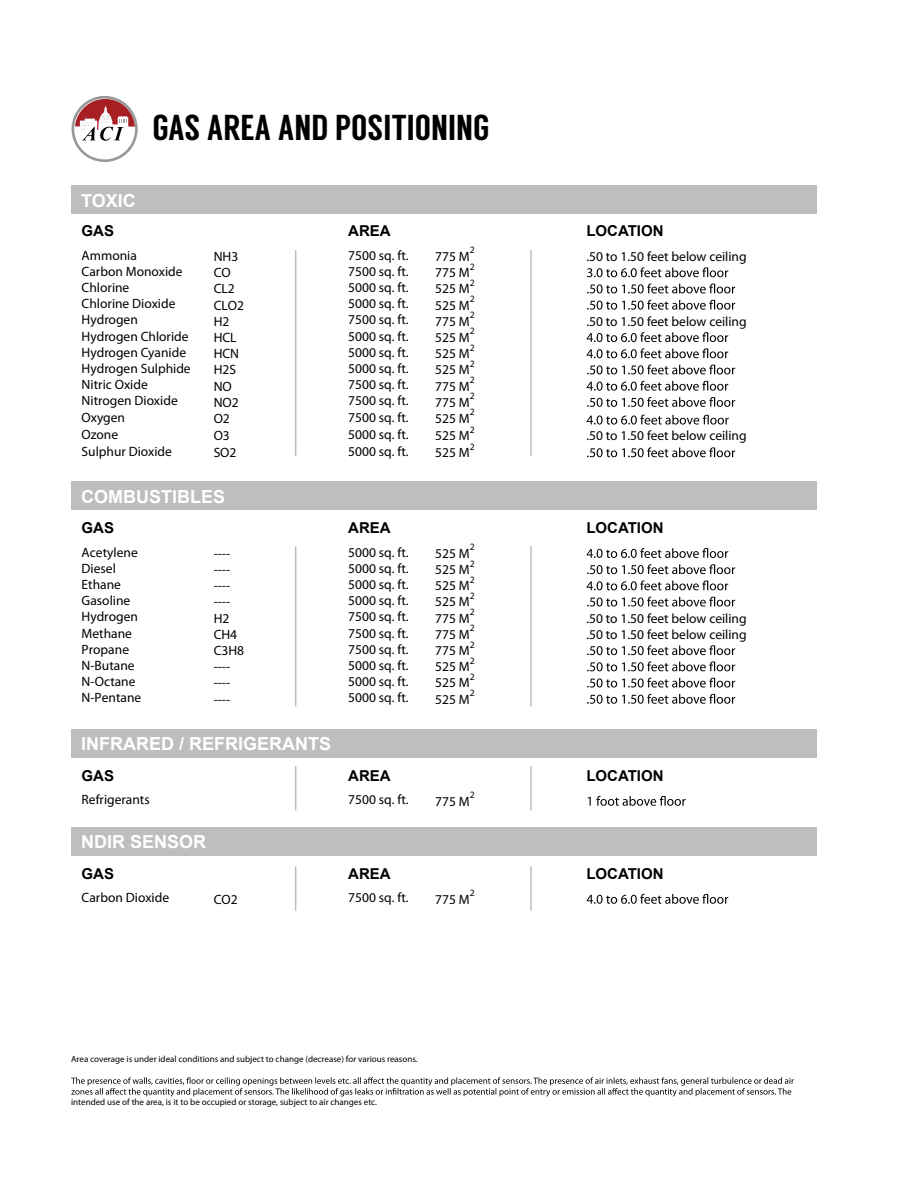
<style>
.page{position:relative;width:918px;height:1188px;background:#fff}
.page>*{position:absolute;margin:0;border:0;box-sizing:border-box;transform-origin:0 0}
.t1{font:36px "Langdon";color:#000}
.t2{font:700 18px "Arial";color:#fff}
.t3{font:700 15px "Arial";color:#000}
.t4{font:13.5px/16.2px "Myriad Pro";color:#000}
.t5{font:9.75px "Myriad Pro";color:#000}
.t6{font:9px "Myriad Pro";color:#000}
</style>
<div class="page">
<div style="left:71px;top:185px;width:745px;height:29px;background:#bcbec0"></div>
<svg style="left:587px;top:267px;width:141px;height:10px"></svg>
<svg style="left:587px;top:284px;width:148px;height:9px"></svg>
<svg style="left:587px;top:300px;width:148px;height:10px"></svg>
<svg style="left:587px;top:332px;width:141px;height:10px"></svg>
<svg style="left:587px;top:348px;width:141px;height:10px"></svg>
<svg style="left:587px;top:365px;width:148px;height:9px"></svg>
<svg style="left:587px;top:381px;width:141px;height:10px"></svg>
<svg style="left:587px;top:397px;width:148px;height:10px"></svg>
<svg style="left:587px;top:415px;width:142px;height:10px"></svg>
<svg style="left:587px;top:447px;width:148px;height:10px"></svg>
<div style="left:71px;top:481px;width:745px;height:29px;background:#bcbec0"></div>
<svg style="left:587px;top:548px;width:141px;height:10px"></svg>
<svg style="left:587px;top:564px;width:148px;height:10px"></svg>
<svg style="left:587px;top:580px;width:141px;height:10px"></svg>
<svg style="left:587px;top:597px;width:148px;height:10px"></svg>
<svg style="left:587px;top:645px;width:148px;height:10px"></svg>
<svg style="left:587px;top:661px;width:148px;height:10px"></svg>
<svg style="left:587px;top:678px;width:148px;height:10px"></svg>
<svg style="left:587px;top:694px;width:148px;height:10px"></svg>
<hr style="left:295px;top:250px;width:1px;height:206px;background:#bcbec0">
<hr style="left:530px;top:250px;width:2px;height:206px;background:#bcbec0">
<hr style="left:295px;top:546px;width:1px;height:160px;background:#bcbec0">
<hr style="left:530px;top:546px;width:2px;height:160px;background:#bcbec0">
<div style="left:71px;top:729px;width:745px;height:29px;background:#bcbec0"></div>
<svg style="left:588px;top:796px;width:98px;height:10px"></svg>
<hr style="left:295px;top:766px;width:1px;height:44px;background:#bcbec0">
<hr style="left:530px;top:766px;width:2px;height:44px;background:#bcbec0">
<hr style="left:295px;top:866px;width:1px;height:45px;background:#bcbec0">
<hr style="left:530px;top:866px;width:2px;height:45px;background:#bcbec0">
<div style="left:71px;top:827px;width:745px;height:29px;background:#bcbec0"></div>
<svg style="left:587px;top:894px;width:141px;height:10px"></svg>
<svg style="left:71px;top:1077px;width:723px;height:20px"></svg>
<svg style="left:72px;top:96px;width:66px;height:66px"></svg>
<h1 class="t1" style="left:153px;top:107px;width:338px">GAS AREA AND POSITIONING</h1>
<h2 class="t2" style="left:81px;top:188px;width:56px">TOXIC</h2>
<p class="t3" style="left:82px;top:220px;width:34px">GAS</p>
<p class="t4" style="left:82px;top:247px;width:111px">Ammonia<br>Carbon Monoxide<br>Chlorine<br>Chlorine Dioxide<br>Hydrogen<br>Hydrogen Chloride<br>Hydrogen Cyanide<br>Hydrogen Sulphide<br>Nitric Oxide<br>Nitrogen Dioxide<br>Oxygen</p>
<p class="t4" style="left:82px;top:443px;width:92px">Sulphur Dioxide</p>
<p class="t3" style="left:586px;top:220px;width:79px">LOCATION</p>
<p class="t4" style="left:586px;top:248px;width:162px">.50 to 1.50 feet below ceiling</p>
<p class="t3" style="left:348px;top:220px;width:44px">AREA</p>
<p class="t4" style="left:348px;top:247px;width:62px;text-align:justify">7500 sq. ft.<br>7500 sq. ft.<br>5000 sq. ft.<br>5000 sq. ft.<br>7500 sq. ft.<br>5000 sq. ft.<br>5000 sq. ft.<br>5000 sq. ft.<br>7500 sq. ft.<br>7500 sq. ft.<br>7500 sq. ft.</p>
<p class="t4" style="left:348px;top:443px;width:62px">5000 sq. ft.</p>
<p class="t5" style="left:470px;top:244px;width:6px">2</p>
<p class="t4" style="left:214px;top:248px;width:32px">NH3<br>CO<br>CL2<br>CLO2<br>H2<br>HCL<br>HCN<br>H2S<br>NO<br>NO2<br>O2</p>
<p class="t4" style="left:435px;top:248px;width:36px">775 M</p>
<p class="t5" style="left:470px;top:260px;width:6px">2</p>
<p class="t4" style="left:435px;top:264px;width:36px">775 M</p>
<p class="t5" style="left:470px;top:277px;width:6px">2</p>
<p class="t4" style="left:435px;top:280px;width:36px">525 M</p>
<p class="t5" style="left:470px;top:293px;width:6px">2</p>
<p class="t4" style="left:435px;top:297px;width:36px">525 M</p>
<p class="t5" style="left:470px;top:309px;width:6px">2</p>
<p class="t4" style="left:586px;top:313px;width:162px">.50 to 1.50 feet below ceiling</p>
<p class="t4" style="left:435px;top:313px;width:36px">775 M</p>
<p class="t5" style="left:470px;top:325px;width:6px">2</p>
<p class="t4" style="left:435px;top:329px;width:36px">525 M</p>
<p class="t5" style="left:470px;top:341px;width:6px">2</p>
<p class="t4" style="left:435px;top:345px;width:36px">525 M</p>
<p class="t5" style="left:470px;top:358px;width:6px">2</p>
<p class="t4" style="left:435px;top:361px;width:36px">525 M</p>
<p class="t5" style="left:470px;top:374px;width:6px">2</p>
<p class="t4" style="left:435px;top:378px;width:36px">775 M</p>
<p class="t5" style="left:470px;top:390px;width:6px">2</p>
<p class="t4" style="left:435px;top:394px;width:36px">775 M</p>
<p class="t5" style="left:470px;top:406px;width:6px">2</p>
<p class="t4" style="left:435px;top:410px;width:36px">525 M</p>
<p class="t5" style="left:470px;top:424px;width:6px">2</p>
<p class="t4" style="left:82px;top:426px;width:38px">Ozone</p>
<p class="t4" style="left:348px;top:426px;width:62px">5000 sq. ft.</p>
<p class="t4" style="left:435px;top:428px;width:36px">525 M</p>
<p class="t4" style="left:586px;top:428px;width:162px">.50 to 1.50 feet below ceiling</p>
<p class="t4" style="left:214px;top:427px;width:24px;line-height:16.6px">O3<br>SO2</p>
<p class="t5" style="left:470px;top:440px;width:6px">2</p>
<p class="t4" style="left:435px;top:444px;width:36px">525 M</p>
<h2 class="t2" style="left:81px;top:484px;width:145px">COMBUSTIBLES</h2>
<p class="t3" style="left:82px;top:517px;width:34px">GAS</p>
<p class="t4" style="left:82px;top:544px;width:61px">Acetylene<br>Diesel<br>Ethane<br>Gasoline<br>Hydrogen<br>Methane<br>Propane<br>N-Butane<br>N-Octane<br>N-Pentane</p>
<p class="t4" style="left:214px;top:545px;width:32px">---- ---- ---- ----<br>H2<br>CH4<br>C3H8 ---- ---- ----</p>
<h2 class="t2" style="left:81px;top:731px;width:252px">INFRARED / REFRIGERANTS</h2>
<p class="t3" style="left:82px;top:765px;width:34px">GAS</p>
<p class="t4" style="left:82px;top:792px;width:70px">Refrigerants</p>
<h2 class="t2" style="left:81px;top:829px;width:127px">NDIR SENSOR</h2>
<p class="t3" style="left:82px;top:863px;width:34px">GAS</p>
<p class="t4" style="left:82px;top:890px;width:89px">Carbon Dioxide</p>
<p class="t4" style="left:214px;top:891px;width:26px">CO2</p>
<p class="t3" style="left:348px;top:517px;width:44px">AREA</p>
<p class="t4" style="left:348px;top:544px;width:62px;text-align:justify">5000 sq. ft.<br>5000 sq. ft.<br>5000 sq. ft.<br>5000 sq. ft.<br>7500 sq. ft.<br>7500 sq. ft.<br>7500 sq. ft.<br>5000 sq. ft.<br>5000 sq. ft.<br>5000 sq. ft.</p>
<p class="t3" style="left:348px;top:765px;width:44px">AREA</p>
<p class="t4" style="left:348px;top:792px;width:62px">7500 sq. ft.</p>
<p class="t3" style="left:348px;top:863px;width:44px">AREA</p>
<p class="t4" style="left:348px;top:890px;width:62px">7500 sq. ft.</p>
<p class="t5" style="left:470px;top:541px;width:6px">2</p>
<p class="t4" style="left:435px;top:545px;width:36px">525 M</p>
<p class="t5" style="left:470px;top:557px;width:6px">2</p>
<p class="t4" style="left:435px;top:561px;width:36px">525 M</p>
<p class="t5" style="left:470px;top:573px;width:6px">2</p>
<p class="t4" style="left:435px;top:577px;width:36px">525 M</p>
<p class="t5" style="left:470px;top:590px;width:6px">2</p>
<p class="t4" style="left:435px;top:594px;width:36px">525 M</p>
<p class="t5" style="left:470px;top:606px;width:6px">2</p>
<p class="t4" style="left:435px;top:610px;width:36px">775 M</p>
<p class="t5" style="left:470px;top:622px;width:6px">2</p>
<p class="t4" style="left:435px;top:626px;width:36px">775 M</p>
<p class="t5" style="left:470px;top:638px;width:6px">2</p>
<p class="t4" style="left:435px;top:642px;width:36px">775 M</p>
<p class="t5" style="left:470px;top:654px;width:6px">2</p>
<p class="t4" style="left:435px;top:658px;width:36px">525 M</p>
<p class="t5" style="left:470px;top:671px;width:6px">2</p>
<p class="t4" style="left:435px;top:675px;width:36px">525 M</p>
<p class="t5" style="left:470px;top:687px;width:6px">2</p>
<p class="t4" style="left:435px;top:691px;width:36px">525 M</p>
<p class="t5" style="left:470px;top:789px;width:6px">2</p>
<p class="t4" style="left:435px;top:793px;width:36px">775 M</p>
<p class="t5" style="left:470px;top:887px;width:6px">2</p>
<p class="t4" style="left:435px;top:891px;width:36px">775 M</p>
<p class="t6" style="left:71px;top:1054px;width:348px">Area coverage is under ideal conditions and subject to change (decrease) for various reasons.</p>
<p class="t6" style="left:71px;top:1097px;width:307px">intended use of the area, is it to be occupied or storage, subject to air changes etc.</p>
<p class="t3" style="left:586px;top:517px;width:79px">LOCATION</p>
<p class="t4" style="left:586px;top:610px;width:162px">.50 to 1.50 feet below ceiling .50 to 1.50 feet below ceiling</p>
<p class="t3" style="left:586px;top:765px;width:79px">LOCATION</p>
<p class="t3" style="left:586px;top:863px;width:79px">LOCATION</p>
</div>
